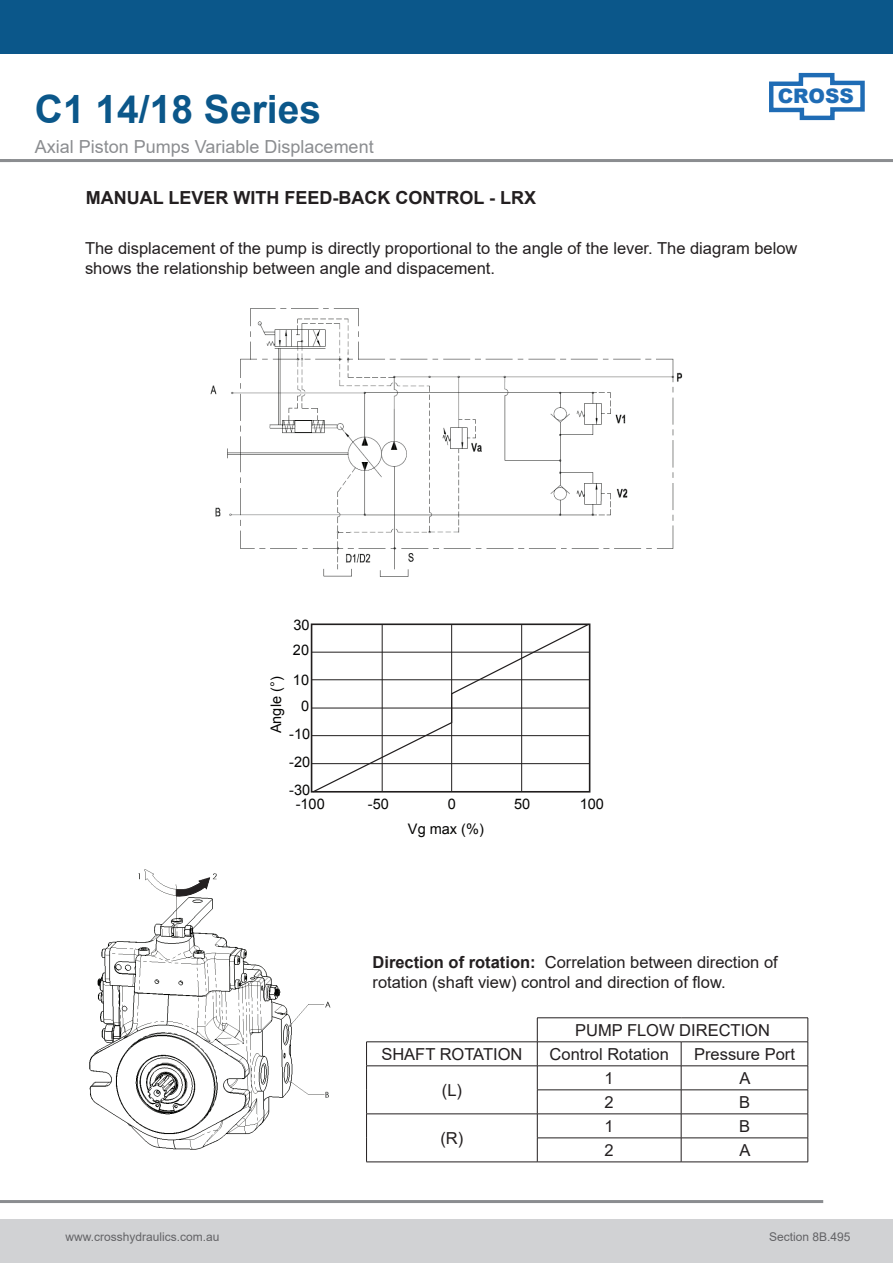
<style>
.page{position:relative;width:893px;height:1263px;background:#fff}
.page>*{position:absolute;margin:0;border:0;box-sizing:border-box;transform-origin:0 0}
.Blue_Header{font:700 39px "Arial";color:#0b578a}
.t1{font:900 19.95px "Arial";color:#1f6cb5}
.Grey_Header{font:18px "Arial";color:#8b8d90}
.t2{font:700 18px "Arial";color:#231f20}
.t3{font:16.5px/19.8px "Arial";color:#231f20}
.t4{font:14.55px "Arial";color:#050504}
.t5{font:12px "Arial";color:#636366}
.s1{font-weight:700}
</style>
<div class="page">
<div style="left:0;top:0;width:893px;height:54px;background:#0b578a"></div>
<div style="left:0;top:1219px;width:893px;height:44px;background:#d1d2d4"></div>
<hr style="left:0;top:1200px;width:823px;height:3px;background:#8b8d90">
<svg style="left:769px;top:72px;width:96px;height:49px"></svg>
<hr style="left:0;top:159px;width:893px;height:3px;background:#8b8d90">
<img style="left:210px;top:308px;width:473px;height:269px">
<svg style="left:312px;top:623px;width:278px;height:170px"></svg>
<img style="left:89px;top:869px;width:242px;height:281px">
<svg style="left:176px;top:877px;width:35px;height:20px"></svg>
<hr style="left:537px;top:1065px;width:144px;height:1px;background:#231f20">
<hr style="left:681px;top:1065px;width:127px;height:1px;background:#231f20">
<hr style="left:537px;top:1089px;width:144px;height:1px;background:#231f20">
<hr style="left:681px;top:1089px;width:127px;height:1px;background:#231f20">
<hr style="left:537px;top:1113px;width:144px;height:1px;background:#231f20">
<hr style="left:681px;top:1113px;width:127px;height:1px;background:#231f20">
<hr style="left:537px;top:1137px;width:144px;height:1px;background:#231f20">
<hr style="left:681px;top:1137px;width:127px;height:1px;background:#231f20">
<svg style="left:681px;top:1042px;width:1px;height:119px"></svg>
<hr style="left:537px;top:1161px;width:144px;height:1px;background:#231f20">
<hr style="left:681px;top:1161px;width:127px;height:1px;background:#231f20">
<hr style="left:537px;top:1017px;width:144px;height:1px;background:#231f20">
<hr style="left:681px;top:1017px;width:127px;height:1px;background:#231f20">
<svg style="left:808px;top:1018px;width:1px;height:144px"></svg>
<hr style="left:537px;top:1041px;width:144px;height:1px;background:#231f20">
<hr style="left:681px;top:1041px;width:127px;height:1px;background:#231f20">
<hr style="left:366px;top:1041px;width:171px;height:1px;background:#231f20">
<hr style="left:366px;top:1065px;width:171px;height:1px;background:#231f20">
<hr style="left:366px;top:1113px;width:171px;height:1px;background:#231f20">
<svg style="left:366px;top:1042px;width:1px;height:119px"></svg>
<svg style="left:537px;top:1018px;width:1px;height:144px"></svg>
<hr style="left:366px;top:1161px;width:171px;height:1px;background:#231f20">
<p class="Blue_Header" style="left:35px;top:82px;width:288px">C1 14/18 Series</p>
<p class="Grey_Header" style="left:35px;top:134px;width:340px">Axial Piston Pumps Variable Displacement</p>
<p class="t1" style="left:778px;top:82px;width:78px">CROSS</p>
<p class="t2" style="left:86px;top:185px;width:452px">MANUAL LEVER WITH FEED-BACK CONTROL - LRX</p>
<p class="t3" style="left:85px;top:238px;width:714px">The displacement of the pump is directly proportional to the angle of the lever. The diagram below shows the relationship between angle and dispacement.</p>
<p class="t4" style="left:293px;top:616px;width:18px">30</p>
<p class="t4" style="left:293px;top:640px;width:18px">20</p>
<p class="t4" style="left:293px;top:670px;width:18px">10</p>
<p class="t4" style="left:266px;top:733px;width:58px;rotate:-90deg">Angle (°)</p>
<p class="t4" style="left:301px;top:696px;width:10px">0</p>
<p class="t4" style="left:289px;top:725px;width:23px">-10</p>
<p class="t4" style="left:289px;top:752px;width:23px">-20</p>
<p class="t4" style="left:289px;top:780px;width:23px">-30</p>
<p class="t4" style="left:296px;top:794px;width:31px">-100</p>
<p class="t4" style="left:368px;top:794px;width:23px">-50</p>
<p class="t4" style="left:448px;top:794px;width:10px">0</p>
<p class="t4" style="left:514px;top:794px;width:18px">50</p>
<p class="t4" style="left:580px;top:794px;width:26px">100</p>
<p class="t4" style="left:408px;top:819px;width:77px">Vg max (%)</p>
<p class="t3" style="left:373px;top:952px;width:407px"><span class="s1">Direction of rotation:</span> Correlation between direction of rotation (shaft view) control and direction of flow.</p>
<p class="t3" style="left:575px;top:1020px;width:196px">PUMP FLOW DIRECTION</p>
<p class="t3" style="left:381px;top:1044px;width:143px">SHAFT ROTATION</p>
<p class="t3" style="left:550px;top:1044px;width:121px">Control Rotation</p>
<p class="t3" style="left:694px;top:1044px;width:102px">Pressure Port</p>
<p class="t3" style="left:442px;top:1080px;width:22px">(L)</p>
<p class="t3" style="left:605px;top:1068px;width:11px">1</p>
<p class="t3" style="left:739px;top:1068px;width:13px">A</p>
<p class="t3" style="left:605px;top:1092px;width:11px">2</p>
<p class="t3" style="left:739px;top:1092px;width:13px">B</p>
<p class="t3" style="left:440px;top:1128px;width:24px">(R)</p>
<p class="t3" style="left:605px;top:1116px;width:11px">1</p>
<p class="t3" style="left:739px;top:1116px;width:13px">B</p>
<p class="t3" style="left:605px;top:1140px;width:11px">2</p>
<p class="t3" style="left:739px;top:1140px;width:13px">A</p>
<p class="t5" style="left:65px;top:1228px;width:156px">www.crosshydraulics.com.au</p>
<p class="t5" style="left:769px;top:1228px;width:83px">Section 8B.495</p>
</div>
